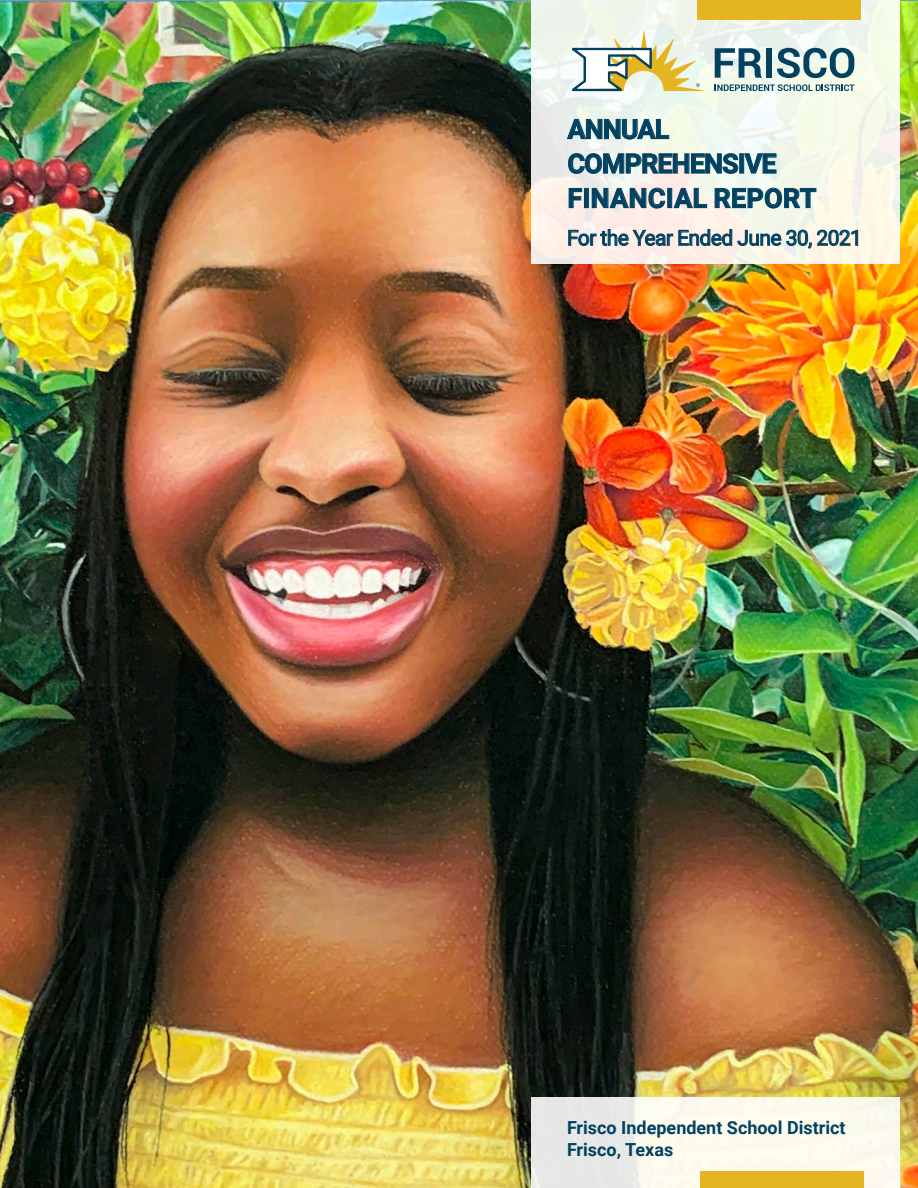
<style>
.page{position:relative;width:918px;height:1188px;background:#fff}
.page>*{position:absolute;margin:0;border:0;box-sizing:border-box;transform-origin:0 0}
.t1{font:700 27px/34.5px "Roboto";letter-spacing:-.035em;color:#034161}
.t2{font:21px "Roboto";letter-spacing:-.025em;color:#034161}
.t3{font:700 18px/21.6px "Roboto";color:#034161}
</style>
<div class="page">
<img style="left:0;top:1px;width:918px;height:1187px">
<svg style="left:532px;top:0;width:368px;height:264px;fill:#f4f6ea"></svg>
<div style="left:531px;top:1097px;width:369px;height:91px;background:linear-gradient(to right,#e9eae8,#ffffef)"></div>
<svg style="left:567px;top:119px;width:103px;height:21px;background:#b1c7c7"></svg>
<svg style="left:568px;top:153px;width:209px;height:21px"></svg>
<svg style="left:568px;top:188px;width:14px;height:20px"></svg>
<div style="left:584px;top:188px;width:4px;height:20px;border:1px solid #034161"></div>
<svg style="left:592px;top:187px;width:73px;height:22px;background:#bac1c6"></svg>
<div style="left:668px;top:188px;width:4px;height:20px;border:1px solid #034161"></div>
<svg style="left:674px;top:188px;width:33px;height:20px"></svg>
<svg style="left:714px;top:187px;width:103px;height:22px;background:#b7cac9"></svg>
<div style="left:697px;top:0;width:164px;height:20px;background:#e5b421"></div>
<div style="left:701px;top:1171px;width:163px;height:17px;background:#e5b421"></div>
<svg style="left:715px;top:48px;width:47px;height:30px"></svg>
<div style="left:766px;top:48px;width:6px;height:30px;background:#034161"></div>
<svg style="left:777px;top:48px;width:77px;height:30px;background:#82a2ab"></svg>
<svg style="left:715px;top:84px;width:139px;height:7px"></svg>
<svg style="left:572px;top:32px;width:132px;height:59px"></svg>
<svg style="left:568px;top:229px;width:290px;height:20px;background:#b9c2c3"></svg>
<h1 class="t1" style="left:567px;top:111px;width:250px">ANNUAL<br>COMPREHENSIVE<br>FINANCIAL REPORT</h1>
<p class="t2" style="left:567px;top:223px;width:297px">For the Year Ended June 30, 2021</p>
<p class="t3" style="left:567px;top:1116px;width:280px">Frisco Independent School District<br>Frisco, Texas</p>
</div>
